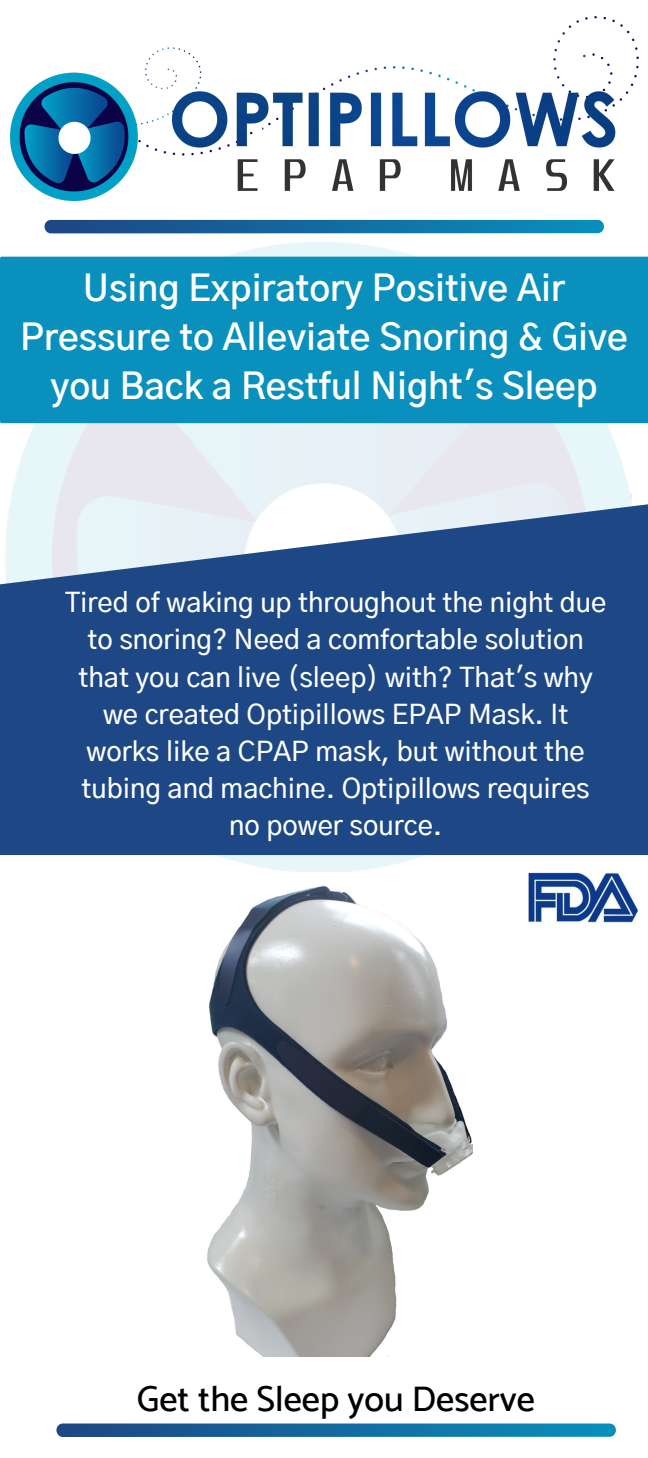
<style>
.page{position:relative;width:648px;height:1458px;background:#fff}
.page>*{position:absolute;margin:0;border:0;box-sizing:border-box;transform-origin:0 0}
.t1{font:600 36px/49.1px "Gothic A1";color:#fff;text-align:center}
.t2{font:500 36px "Catamaran";color:#000}
.t3{font:500 27px/37.1px "Gothic A1";color:#fff;text-align:center}
</style>
<div class="page">
<img style="left:11px;top:17px;width:627px;height:184px">
<svg style="left:45px;top:220px;width:559px;height:13px;background:#136a9f"></svg>
<svg style="left:0;top:504px;width:648px;height:351px;background:#355c92"></svg>
<div style="left:0;top:257px;width:648px;height:166px;background:#0990bd"></div>
<img style="left:207px;top:886px;width:266px;height:471px">
<svg style="left:56px;top:1424px;width:560px;height:13px;background:#156ba0"></svg>
<img style="left:529px;top:872px;width:109px;height:51px">
<h1 class="t1" style="left:20px;top:266px;width:609px">Using Expiratory Positive Air<br>Pressure to Alleviate Snoring &amp; Give you Back a Restful Night's Sleep</h1>
<p class="t3" style="left:65px;top:586px;width:543px">Tired of waking up throughout the night due to snoring? Need a comfortable solution that you can live (sleep) with? That's why we created Optipillows EPAP Mask. It works like a CPAP mask, but without the tubing and machine. Optipillows requires no power source.</p>
<h1 class="t2" style="left:137px;top:1377px;width:400px">Get the Sleep you Deserve</h1>
</div>
